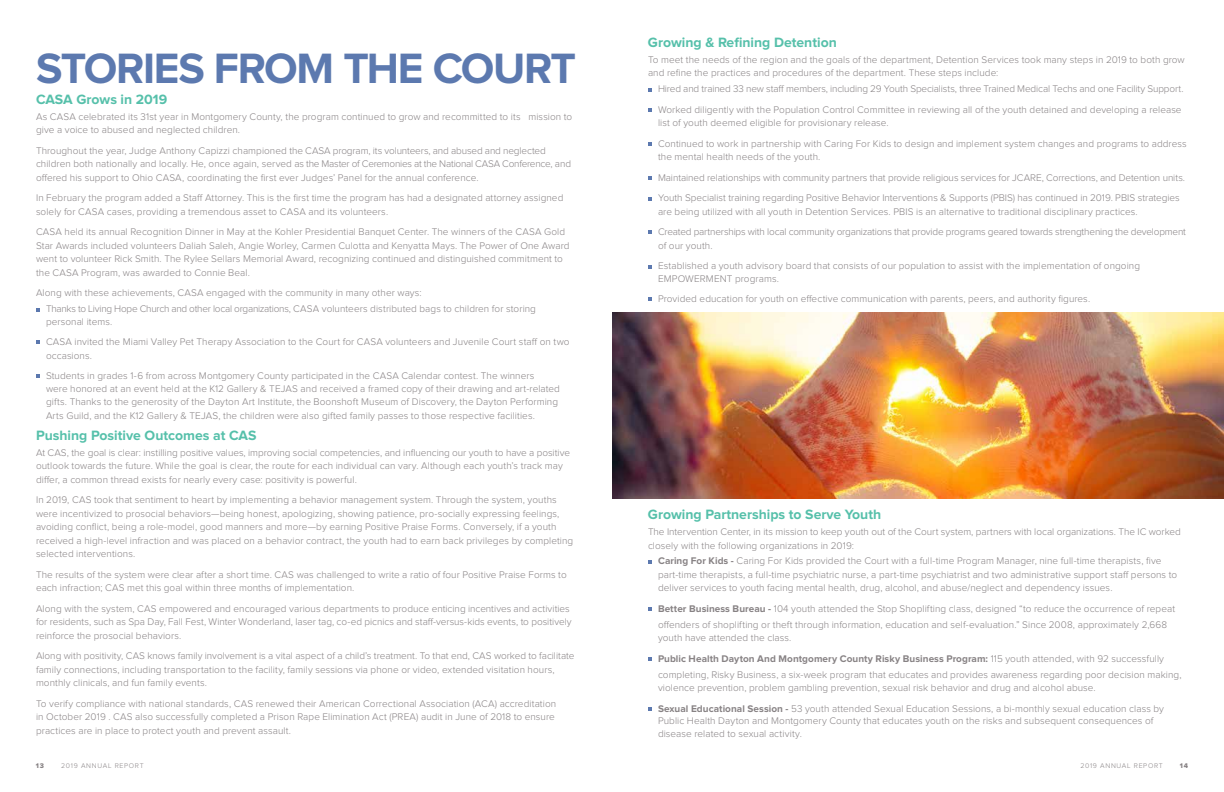
<style>
.page{position:relative;width:1224px;height:792px;background:#fff}
.page>*{position:absolute;margin:0;border:0;box-sizing:border-box;transform-origin:0 0}
.t1{font:700 44px "Proxima Nova";letter-spacing:-.03em;color:#5c79af}
.t2{font:700 14px "Proxima Nova";color:#56c0aa}
.t3{font:300 10px/13.5px "Proxima Nova";letter-spacing:.005em;color:#878284}
.t4{font:300 7px "Proxima Nova";letter-spacing:.1em;color:#878284}
.t5{font:7px "Proxima Nova Extrabld";color:#878284}
.s1{font-weight:700}
</style>
<div class="page">
<img style="left:613px;top:312px;width:611px;height:186px">
<svg style="left:36px;top:308px;width:4px;height:3px"></svg>
<svg style="left:648px;top:88px;width:4px;height:3px"></svg>
<svg style="left:648px;top:560px;width:4px;height:4px"></svg>
<svg style="left:36px;top:340px;width:4px;height:4px"></svg>
<svg style="left:648px;top:108px;width:4px;height:4px"></svg>
<svg style="left:648px;top:607px;width:4px;height:4px"></svg>
<svg style="left:36px;top:374px;width:4px;height:4px"></svg>
<svg style="left:648px;top:142px;width:4px;height:4px"></svg>
<svg style="left:648px;top:657px;width:4px;height:4px"></svg>
<svg style="left:648px;top:197px;width:4px;height:3px"></svg>
<svg style="left:648px;top:265px;width:4px;height:3px"></svg>
<svg style="left:648px;top:176px;width:4px;height:4px"></svg>
<svg style="left:648px;top:707px;width:4px;height:4px"></svg>
<svg style="left:648px;top:230px;width:4px;height:4px"></svg>
<svg style="left:648px;top:297px;width:4px;height:4px"></svg>
<h1 class="t1" style="left:36px;top:48px;width:542px">STORIES FROM THE COURT</h1>
<h2 class="t2" style="left:36px;top:93px;width:133px">CASA Grows in 2019</h2>
<p class="t3" style="left:36px;top:110px;width:538px">As CASA celebrated its 31st year in Montgomery County, the program continued to grow and recommitted to its mission to give a voice to abused and neglected children.</p>
<p class="t3" style="left:36px;top:144px;width:537px">Throughout the year, Judge Anthony Capizzi championed the CASA program, its volunteers, and abused and neglected children both nationally and locally. He, once again, served as the Master of Ceremonies at the National CASA Conference, and offered his support to Ohio CASA, coordinating the first ever Judges’ Panel for the annual conference.</p>
<p class="t3" style="left:36px;top:192px;width:529px">In February the program added a Staff Attorney. This is the first time the program has had a designated attorney assigned solely for CASA cases, providing a tremendous asset to CASA and its volunteers.</p>
<p class="t3" style="left:36px;top:226px;width:535px">CASA held its annual Recognition Dinner in May at the Kohler Presidential Banquet Center. The winners of the CASA Gold Star Awards included volunteers Daliah Saleh, Angie Worley, Carmen Culotta and Kenyatta Mays. The Power of One Award went to volunteer Rick Smith. The Rylee Sellars Memorial Award, recognizing continued and distinguished commitment to the CASA Program, was awarded to Connie Beal.</p>
<p class="t3" style="left:36px;top:287px;width:387px">Along with these achievements, CASA engaged with the community in many other ways:</p>
<p class="t3" style="left:46px;top:303px;width:492px;line-height:12.5px">Thanks to Living Hope Church and other local organizations, CASA volunteers distributed bags to children for storing personal items.</p>
<p class="t3" style="left:46px;top:335px;width:525px">CASA invited the Miami Valley Pet Therapy Association to the Court for CASA volunteers and Juvenile Court staff on two occasions.</p>
<p class="t3" style="left:46px;top:370px;width:516px;line-height:12.5px">Students in grades 1-6 from across Montgomery County participated in the CASA Calendar contest. The winners<br>were honored at an event held at the K12 Gallery &amp; TEJAS and received a framed copy of their drawing and art-related</p>
<p class="t3" style="left:46px;top:395px;width:514px">gifts. Thanks to the generosity of the Dayton Art Institute, the Boonshoft Museum of Discovery, the Dayton Performing<br>Arts Guild, and the K12 Gallery &amp; TEJAS, the children were also gifted family passes to those respective facilities.</p>
<h2 class="t2" style="left:36px;top:429px;width:222px">Pushing Positive Outcomes at CAS</h2>
<p class="t3" style="left:36px;top:446px;width:536px">At CAS, the goal is clear: instilling positive values, improving social competencies, and influencing our youth to have a positive outlook towards the future. While the goal is clear, the route for each individual can vary. Although each youth’s track may differ, a common thread exists for nearly every case: positivity is powerful.</p>
<p class="t3" style="left:36px;top:493px;width:539px">In 2019, CAS took that sentiment to heart by implementing a behavior management system. Through the system, youths were incentivized to prosocial behaviors—being honest, apologizing, showing patience, pro-socially expressing feelings, avoiding conflict, being a role-model, good manners and more—by earning Positive Praise Forms. Conversely, if a youth received a high-level infraction and was placed on a behavior contract, the youth had to earn back privileges by completing selected interventions.</p>
<p class="t3" style="left:36px;top:568px;width:532px">The results of the system were clear after a short time. CAS was challenged to write a ratio of four Positive Praise Forms to each infraction; CAS met this goal within three months of implementation.</p>
<p class="t3" style="left:36px;top:602px;width:537px">Along with the system, CAS empowered and encouraged various departments to produce enticing incentives and activities for residents, such as Spa Day, Fall Fest, Winter Wonderland, laser tag, co-ed picnics and staff-versus-kids events, to positively reinforce the prosocial behaviors.</p>
<p class="t3" style="left:36px;top:649px;width:540px">Along with positivity, CAS knows family involvement is a vital aspect of a child’s treatment. To that end, CAS worked to facilitate family connections, including transportation to the facility, family sessions via phone or video, extended visitation hours, monthly clinicals, and fun family events.</p>
<p class="t3" style="left:36px;top:697px;width:522px">To verify compliance with national standards, CAS renewed their American Correctional Association (ACA) accreditation in October 2019 . CAS also successfully completed a Prison Rape Elimination Act (PREA) audit in June of 2018 to ensure practices are in place to protect youth and prevent assault.</p>
<h2 class="t2" style="left:648px;top:36px;width:190px">Growing &amp; Refining Detention</h2>
<p class="t3" style="left:648px;top:53px;width:538px">To meet the needs of the region and the goals of the department, Detention Services took many steps in 2019 to both grow and refine the practices and procedures of the department. These steps include:</p>
<p class="t3" style="left:658px;top:79px;width:527px;line-height:20.5px">Hired and trained 33 new staff members, including 29 Youth Specialists, three Trained Medical Techs and one Facility Support.<br>Worked diligently with the Population Control Committee in reviewing all of the youth detained and developing a release</p>
<p class="t3" style="left:658px;top:113px;width:530px;line-height:20.5px">list of youth deemed eligible for provisionary release.<br>Continued to work in partnership with Caring For Kids to design and implement system changes and programs to address</p>
<p class="t3" style="left:658px;top:147px;width:529px;line-height:20.5px">the mental health needs of the youth.<br>Maintained relationships with community partners that provide religious services for JCARE, Corrections, and Detention units.<br>Youth Specialist training regarding Positive Behavior Interventions &amp; Supports (PBIS) has continued in 2019. PBIS strategies</p>
<p class="t3" style="left:658px;top:202px;width:530px;line-height:20.5px">are being utilized with all youth in Detention Services. PBIS is an alternative to traditional disciplinary practices.<br>Created partnerships with local community organizations that provide programs geared towards strengthening the development</p>
<p class="t3" style="left:658px;top:236px;width:484px;line-height:20.5px">of our youth.<br>Established a youth advisory board that consists of our population to assist with the implementation of ongoing</p>
<p class="t3" style="left:658px;top:269px;width:434px;line-height:20.5px">EMPOWERMENT programs.<br>Provided education for youth on effective communication with parents, peers, and authority figures.</p>
<h2 class="t2" style="left:648px;top:508px;width:235px">Growing Partnerships to Serve Youth</h2>
<p class="t3" style="left:648px;top:525px;width:534px">The Intervention Center, in its mission to keep youth out of the Court system, partners with local organizations. The IC worked closely with the following organizations in 2019:</p>
<p class="t3" style="left:658px;top:555px;width:521px"><span class="s1">Caring For Kids -</span> Caring For Kids provided the Court with a full-time Program Manager, nine full-time therapists, five part-time therapists, a full-time psychiatric nurse, a part-time psychiatrist and two administrative support staff persons to deliver services to youth facing mental health, drug, alcohol, and abuse/neglect and dependency issues.</p>
<p class="t3" style="left:658px;top:601px;width:519px;line-height:16px"><span class="s1">Better Business Bureau -</span> 104 youth attended the Stop Shoplifting class, designed “to reduce the occurrence of repeat offenders of shoplifting or theft through information, education and self-evaluation.” Since 2008, approximately 2,668</p>
<p class="t3" style="left:658px;top:628px;width:508px;line-height:20.5px">youth have attended the class.<br><span class="s1">Public Health Dayton And Montgomery County Risky Business Program:</span> 115 youth attended, with 92 successfully</p>
<p class="t3" style="left:658px;top:668px;width:525px">completing, Risky Business, a six-week program that educates and provides awareness regarding poor decision making, violence prevention, problem gambling prevention, sexual risk behavior and drug and alcohol abuse.</p>
<p class="t3" style="left:658px;top:703px;width:508px;line-height:12.5px"><span class="s1">Sexual Educational Session -</span> 53 youth attended Sexual Education Sessions, a bi-monthly sexual education class by<br>Public Health Dayton and Montgomery County that educates youth on the risks and subsequent consequences of disease related to sexual activity.</p>
<p class="t5" style="left:36px;top:762px;width:10px">13</p>
<p class="t4" style="left:61px;top:762px;width:84px">2019 ANNUAL REPORT</p>
<p class="t4" style="left:1080px;top:762px;width:84px">2019 ANNUAL REPORT</p>
<p class="t5" style="left:1180px;top:762px;width:10px">14</p>
</div>
